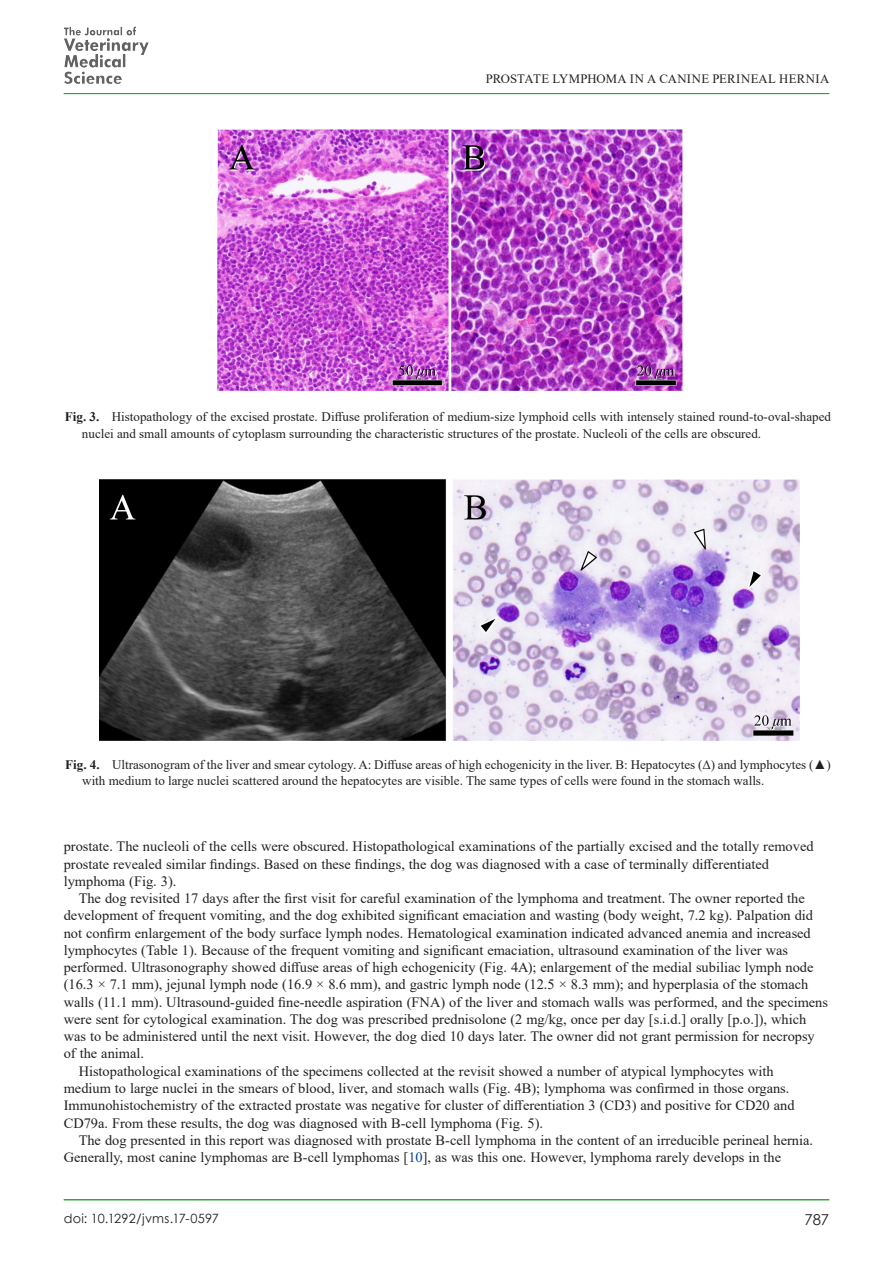
<style>
.page{position:relative;width:893px;height:1263px;background:#fff}
.page>*{position:absolute;margin:0;border:0;box-sizing:border-box;transform-origin:0 0}
.t1{font:15px "Century Gothic";color:#231f20}
.t2{font:14.25px/17.2px "Times New Roman";color:#231f20}
.t3{font:13.05px/16.5px "Times New Roman";color:#231f20}
.t4{font:12.75px "Times New Roman";letter-spacing:.025em;color:#231f20}
.t5{font:12.75px "Century Gothic";letter-spacing:.02em;color:#231f20}
.s1{font-weight:700}
.s2{color:#003f98}
</style>
<div class="page">
<img style="left:64px;top:27px;width:74px;height:24px">
<hr style="left:64px;top:93px;width:765px;height:1px;background:#2aa738">
<hr style="left:64px;top:1199px;width:765px;height:1px;background:#2aa738">
<img style="left:217px;top:129px;width:466px;height:261px">
<img style="left:99px;top:479px;width:701px;height:261px">
<p class="t4" style="left:486px;top:70px;width:345px">PROSTATE LYMPHOMA IN A CANINE PERINEAL HERNIA</p>
<p class="t3" style="left:82px;top:408px;width:751px;text-indent:-17px"><span class="s1">Fig. 3.</span> Histopathology of the excised prostate. Diffuse proliferation of medium-size lymphoid cells with intensely stained round-to-oval-shaped nuclei and small amounts of cytoplasm surrounding the characteristic structures of the prostate. Nucleoli of the cells are obscured.</p>
<p class="t3" style="left:82px;top:756px;width:750px;text-indent:-17px"><span class="s1">Fig. 4.</span> Ultrasonogram of the liver and smear cytology. A: Diffuse areas of high echogenicity in the liver. B: Hepatocytes (Δ) and lymphocytes (▲) with medium to large nuclei scattered around the hepatocytes are visible. The same types of cells were found in the stomach walls.</p>
<p class="t2" style="left:64px;top:837px;width:751px">prostate. The nucleoli of the cells were obscured. Histopathological examinations of the partially excised and the totally removed prostate revealed similar findings. Based on these findings, the dog was diagnosed with a case of terminally differentiated lymphoma (Fig. 3).</p>
<p class="t2" style="left:79px;top:889px;width:728px">The dog revisited 17 days after the first visit for careful examination of the lymphoma and treatment. The owner reported the</p>
<p class="t2" style="left:64px;top:906px;width:751px">development of frequent vomiting, and the dog exhibited significant emaciation and wasting (body weight, 7.2 kg). Palpation did</p>
<p class="t2" style="left:64px;top:924px;width:748px">not confirm enlargement of the body surface lymph nodes. Hematological examination indicated advanced anemia and increased</p>
<p class="t2" style="left:64px;top:941px;width:726px">lymphocytes (Table 1). Because of the frequent vomiting and significant emaciation, ultrasound examination of the liver was</p>
<p class="t2" style="left:64px;top:958px;width:751px">performed. Ultrasonography showed diffuse areas of high echogenicity (Fig. 4A); enlargement of the medial subiliac lymph node</p>
<p class="t2" style="left:64px;top:975px;width:746px">(16.3 × 7.1 mm), jejunal lymph node (16.9 × 8.6 mm), and gastric lymph node (12.5 × 8.3 mm); and hyperplasia of the stomach</p>
<p class="t2" style="left:64px;top:993px;width:766px">walls (11.1 mm). Ultrasound-guided fine-needle aspiration (FNA) of the liver and stomach walls was performed, and the specimens</p>
<p class="t2" style="left:64px;top:1010px;width:744px">were sent for cytological examination. The dog was prescribed prednisolone (2 mg/kg, once per day [s.i.d.] orally [p.o.]), which</p>
<p class="t2" style="left:64px;top:1027px;width:753px">was to be administered until the next visit. However, the dog died 10 days later. The owner did not grant permission for necropsy</p>
<p class="t2" style="left:64px;top:1044px;width:82px">of the animal.</p>
<p class="t2" style="left:79px;top:1062px;width:696px">Histopathological examinations of the specimens collected at the revisit showed a number of atypical lymphocytes with</p>
<p class="t2" style="left:64px;top:1079px;width:727px">medium to large nuclei in the smears of blood, liver, and stomach walls (Fig. 4B); lymphoma was confirmed in those organs.</p>
<p class="t2" style="left:64px;top:1096px;width:732px">Immunohistochemistry of the extracted prostate was negative for cluster of differentiation 3 (CD3) and positive for CD20 and</p>
<p class="t2" style="left:64px;top:1114px;width:481px">CD79a. From these results, the dog was diagnosed with B-cell lymphoma (Fig. 5).</p>
<p class="t2" style="left:79px;top:1131px;width:736px">The dog presented in this report was diagnosed with prostate B-cell lymphoma in the content of an irreducible perineal hernia.</p>
<p class="t2" style="left:64px;top:1148px;width:719px">Generally, most canine lymphomas are B-cell lymphomas [<span class="s2">10</span>], as was this one. However, lymphoma rarely develops in the</p>
<p class="t5" style="left:64px;top:1209px;width:157px">doi: 10.1292/jvms.17-0597</p>
<p class="t1" style="left:805px;top:1209px;width:26px">787</p>
</div>
